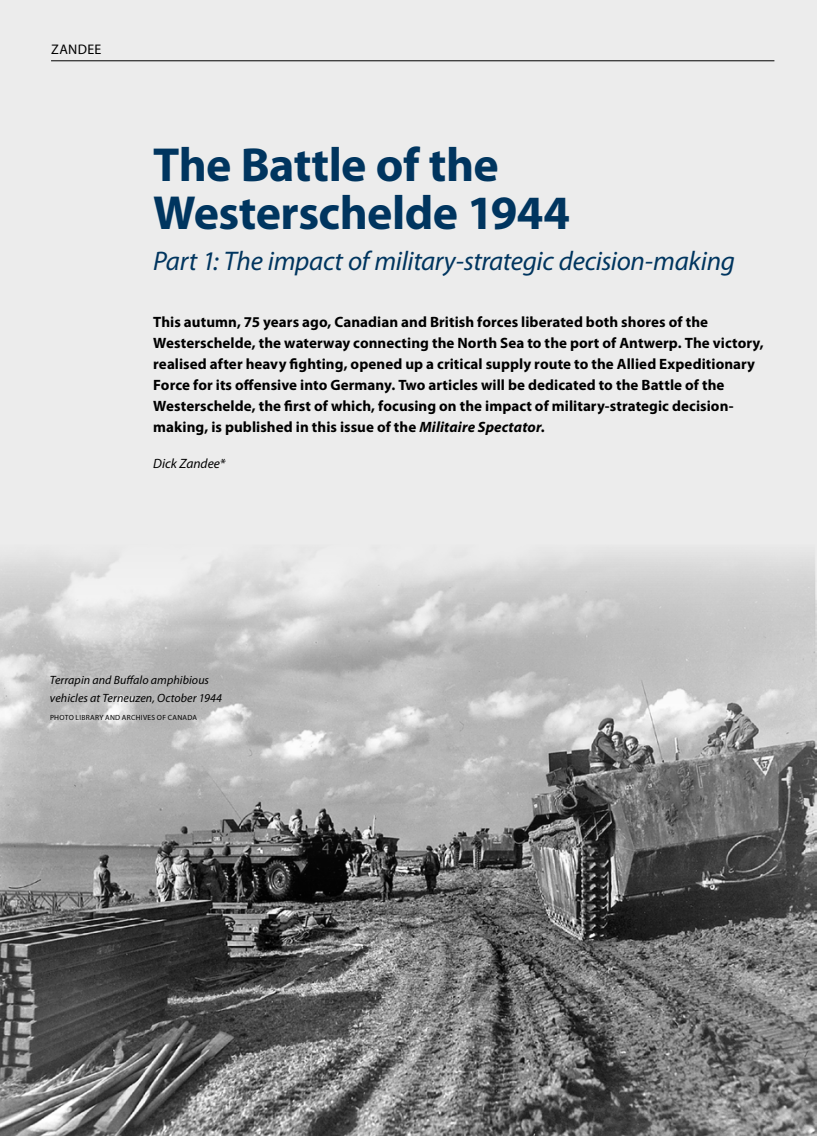
<style>
.page{position:relative;width:817px;height:1136px;background:#fff}
.page>*{position:absolute;margin:0;border:0;box-sizing:border-box;transform-origin:0 0}
.t1{font:700 48px/48px "Myriad Pro";letter-spacing:-.015em;color:#00355f}
.t2{font:italic 27px "Myriad Pro";letter-spacing:-.01em;color:#00355f}
.t3{font:700 15px/21px "Myriad Pro";letter-spacing:.005em;color:#000}
.t4{font:13.95px "Myriad Pro";color:#000}
.t5{font:italic 13.5px "Myriad Pro";color:#000}
.t6{font:italic 12px/18px "Myriad Pro";letter-spacing:.005em;color:#000}
.t7{font:7.5px "Myriad Pro";letter-spacing:.035em;color:#000}
.s1{font-style:italic}
</style>
<div class="page">
<div style="left:0;top:0;width:816px;height:1135px;background:#ececec"></div>
<img style="left:0;top:552px;width:816px;height:583px">
<hr style="left:51px;top:60px;width:723px;height:1px;background:#000">
<p class="t4" style="left:51px;top:41px;width:18px">ZANDEE</p>
<h1 class="t1" style="left:153px;top:139px;width:418px">The Battle of the<br>Westerschelde 1944</h1>
<h2 class="t2" style="left:153px;top:244px;width:583px">Part 1: The impact of military-strategic decision-making</h2>
<p class="t3" style="left:153px;top:311px;width:612px">This autumn, 75 years ago, Canadian and British forces liberated both shores of the Westerschelde, the waterway connecting the North Sea to the port of Antwerp. The victory, realised after heavy fighting, opened up a critical supply route to the Allied Expeditionary Force for its offensive into Germany. Two articles will be dedicated to the Battle of the Westerschelde, the first of which, focusing on the impact of military-strategic decision&shy;making, is published in this issue of the <span class="s1">Militaire Spectator</span>.</p>
<p class="t5" style="left:153px;top:455px;width:74px">Dick Zandee*</p>
<p class="t6" style="left:50px;top:671px;width:174px">Terrapin and Buffalo amphibious vehicles at Terneuzen, October 1944</p>
<p class="t7" style="left:50px;top:713px;width:148px">PHOTO LIBRARY AND ARCHIVES OF CANADA</p>
</div>
